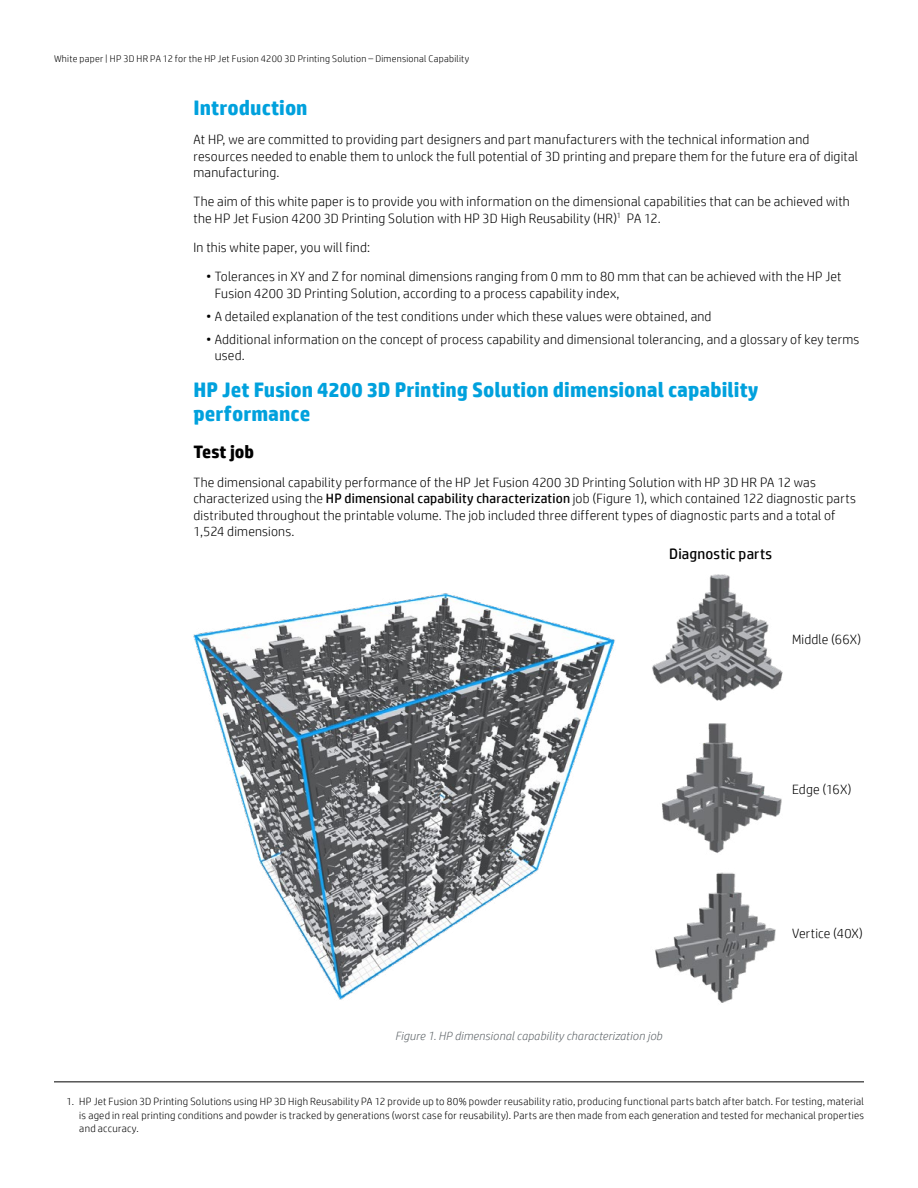
<style>
.page{position:relative;width:918px;height:1188px;background:#fff}
.page>*{position:absolute;margin:0;border:0;box-sizing:border-box;transform-origin:0 0}
.t1{font:700 21px/24px "HP Simplified";color:#00a1dd}
.t2{font:700 18px "HP Simplified";color:#000}
.t3{font:15px "HP Simplified";letter-spacing:.01em;color:#000}
.t4{font:300 13.5px/16.5px "HP Simplified";letter-spacing:.015em;color:#000}
.t5{font:italic 300 12px "HP Simplified";letter-spacing:.01em;color:#5e6468}
.t6{font:300 10.5px/13.5px "HP Simplified";letter-spacing:.025em;color:#000;text-align:justify}
.t7{font:300 9.75px "HP Simplified";letter-spacing:.025em;color:#000}
.s1{font-weight:400}
</style>
<div class="page">
<hr style="left:54px;top:1082px;width:810px;height:1px;background:#000">
<img style="left:652px;top:574px;width:131px;height:127px">
<img style="left:661px;top:723px;width:121px;height:130px">
<img style="left:655px;top:872px;width:121px;height:131px">
<img style="left:193px;top:593px;width:422px;height:407px">
<p class="t7" style="left:54px;top:52px;width:417px">White paper | HP 3D HR PA 12 for the HP Jet Fusion 4200 3D Printing Solution – Dimensional Capability</p>
<h1 class="t1" style="left:194px;top:96px;width:116px">Introduction</h1>
<p class="t4" style="left:194px;top:131px;width:666px">At HP, we are committed to providing part designers and part manufacturers with the technical information and resources needed to enable them to unlock the full potential of 3D printing and prepare them for the future era of digital manufacturing.</p>
<p class="t4" style="left:194px;top:193px;width:658px">The aim of this white paper is to provide you with information on the dimensional capabilities that can be achieved with the HP Jet Fusion 4200 3D Printing Solution with HP 3D High Reusability (HR)<sup>1</sup> PA 12.</p>
<p class="t4" style="left:194px;top:239px;width:178px">In this white paper, you will find:</p>
<p class="t4" style="left:215px;top:268px;width:628px;text-indent:-9px">• Tolerances in XY and Z for nominal dimensions ranging from 0 mm to 80 mm that can be achieved with the HP Jet<br>Fusion 4200 3D Printing Solution, according to a process capability index,</p>
<p class="t4" style="left:206px;top:307px;width:507px">• A detailed explanation of the test conditions under which these values were obtained, and</p>
<p class="t4" style="left:215px;top:330px;width:646px;text-indent:-9px">• Additional information on the concept of process capability and dimensional tolerancing, and a glossary of key terms used.</p>
<h1 class="t1" style="left:194px;top:378px;width:567px">HP Jet Fusion 4200 3D Printing Solution dimensional capability performance</h1>
<h2 class="t2" style="left:194px;top:440px;width:62px">Test job</h2>
<p class="t4" style="left:194px;top:474px;width:664px">The dimensional capability performance of the HP Jet Fusion 4200 3D Printing Solution with HP 3D HR PA 12 was characterized using the <span class="s1">HP dimensional capability characterization</span> job (Figure 1), which contained 122 diagnostic parts distributed throughout the printable volume. The job included three different types of diagnostic parts and a total of 1,524 dimensions.</p>
<p class="t3" style="left:669px;top:544px;width:104px">Diagnostic parts</p>
<p class="t4" style="left:792px;top:631px;width:71px">Middle (66X)</p>
<p class="t5" style="left:395px;top:1028px;width:269px">Figure 1. HP dimensional capability characterization job</p>
<p class="t4" style="left:792px;top:781px;width:61px">Edge (16X)</p>
<p class="t4" style="left:792px;top:925px;width:73px">Vertice (40X)</p>
<p class="t6" style="left:79px;top:1095px;width:786px;text-indent:-13px">1. HP Jet Fusion 3D Printing Solutions using HP 3D High Reusability PA 12 provide up to 80% powder reusability ratio, producing functional parts batch after batch. For testing, material is aged in real printing conditions and powder is tracked by generations (worst case for reusability). Parts are then made from each generation and tested for mechanical properties and accuracy.</p>
</div>
